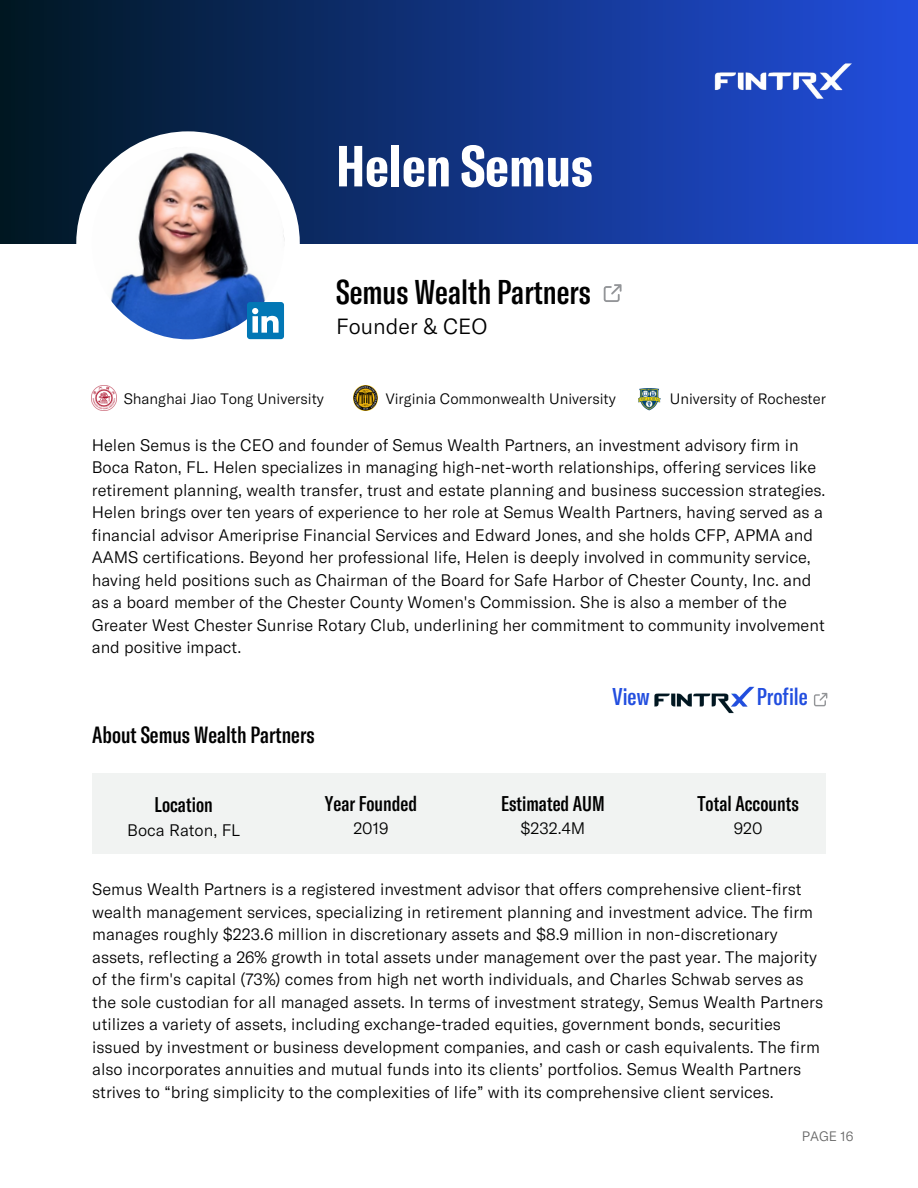
<style>
.page{position:relative;width:918px;height:1188px;background:#fff}
.page>*{position:absolute;margin:0;border:0;box-sizing:border-box;transform-origin:0 0}
.t1{font:700 extra-condensed 57px "GT America";color:#fff}
.t2{font:500 extra-condensed 33.9px "GT America";color:#000}
.t3{font:500 extra-condensed 24px "GT America";color:#224edf}
.t4{font:500 extra-condensed 23.1px "GT America";color:#000}
.t5{font:300 21.6px "GT America";color:#000}
.t6{font:500 extra-condensed 21px "GT America";color:#000}
.t7{font:300 16.5px/22.5px "GT America";color:#000}
.t8{font:300 14.85px "GT America";color:#000}
.t9{font:300 13.5px "GT America";color:#666}
</style>
<div class="page">
<div style="left:0;top:0;width:918px;height:243px;background:linear-gradient(to right,#001721,#224ede)"></div>
<img style="left:698px;top:61px;width:156px;height:42px">
<div style="left:76px;top:131px;width:224px;height:224px;background:#fff;border-radius:50%"></div>
<img style="left:92px;top:147px;width:192px;height:192px;border-radius:50%">
<svg style="left:247px;top:302px;width:37px;height:37px"></svg>
<svg style="left:604px;top:284px;width:18px;height:18px"></svg>
<img style="left:654px;top:686px;width:101px;height:28px">
<svg style="left:814px;top:693px;width:13px;height:13px"></svg>
<div style="left:92px;top:773px;width:734px;height:81px;background:#f1f3f2"></div>
<img style="left:92px;top:386px;width:25px;height:24px">
<img style="left:353px;top:386px;width:25px;height:24px">
<img style="left:638px;top:388px;width:23px;height:23px">
<p class="t1" style="left:336px;top:129px;width:258px">Helen Semus</p>
<p class="t2" style="left:336px;top:270px;width:256px">Semus Wealth Partners</p>
<h5 class="t5" style="left:336px;top:313px;width:153px">Founder &amp; CEO</h5>
<h3 class="t8" style="left:124px;top:389px;width:202px">Shanghai Jiao Tong University</h3>
<h6 class="t8" style="left:386px;top:389px;width:232px">Virginia Commonwealth University</h6>
<h5 class="t8" style="left:670px;top:389px;width:158px">University of Rochester</h5>
<p class="t7" style="left:92px;top:433px;width:735px">Helen Semus is the CEO and founder of Semus Wealth Partners, an investment advisory firm in Boca Raton, FL. Helen specializes in managing high-net-worth relationships, offering services like retirement planning, wealth transfer, trust and estate planning and business succession strategies.<br>Helen brings over ten years of experience to her role at Semus Wealth Partners, having served as a financial advisor Ameriprise Financial Services and Edward Jones, and she holds CFP, APMA and AAMS certifications. Beyond her professional life, Helen is deeply involved in community service, having held positions such as Chairman of the Board for Safe Harbor of Chester County, Inc. and as a board member of the Chester County Women's Commission. She is also a member of the Greater West Chester Sunrise Rotary Club, underlining her commitment to community involvement and positive impact.</p>
<p class="t4" style="left:92px;top:720px;width:224px">About Semus Wealth Partners</p>
<p class="t6" style="left:155px;top:791px;width:60px">Location</p>
<p class="t7" style="left:127px;top:818px;width:114px">Boca Raton, FL</p>
<p class="t6" style="left:325px;top:790px;width:94px">Year Founded</p>
<h3 class="t7" style="left:353px;top:816px;width:37px">2019</h3>
<p class="t3" style="left:613px;top:681px;width:38px">View</p>
<p class="t3" style="left:757px;top:681px;width:53px">Profile</p>
<p class="t6" style="left:501px;top:790px;width:105px">Estimated AUM</p>
<p class="t6" style="left:698px;top:790px;width:103px">Total Accounts</p>
<p class="t7" style="left:520px;top:816px;width:66px">$232.4M</p>
<h5 class="t7" style="left:734px;top:816px;width:30px">920</h5>
<h5 class="t7" style="left:92px;top:878px;width:732px">Semus Wealth Partners is a registered investment advisor that offers comprehensive client-first wealth management services, specializing in retirement planning and investment advice. The firm manages roughly $223.6 million in discretionary assets and $8.9 million in non-discretionary assets, reflecting a 26% growth in total assets under management over the past year. The majority of the firm's capital (73%) comes from high net worth individuals, and Charles Schwab serves as the sole custodian for all managed assets. In terms of investment strategy, Semus Wealth Partners utilizes a variety of assets, including exchange-traded equities, government bonds, securities issued by investment or business development companies, and cash or cash equivalents. The firm also incorporates annuities and mutual funds into its clients’ portfolios. Semus Wealth Partners strives to “bring simplicity to the complexities of life” with its comprehensive client services.</h5>
<p class="t9" style="left:802px;top:1128px;width:53px">PAGE 16</p>
</div>
